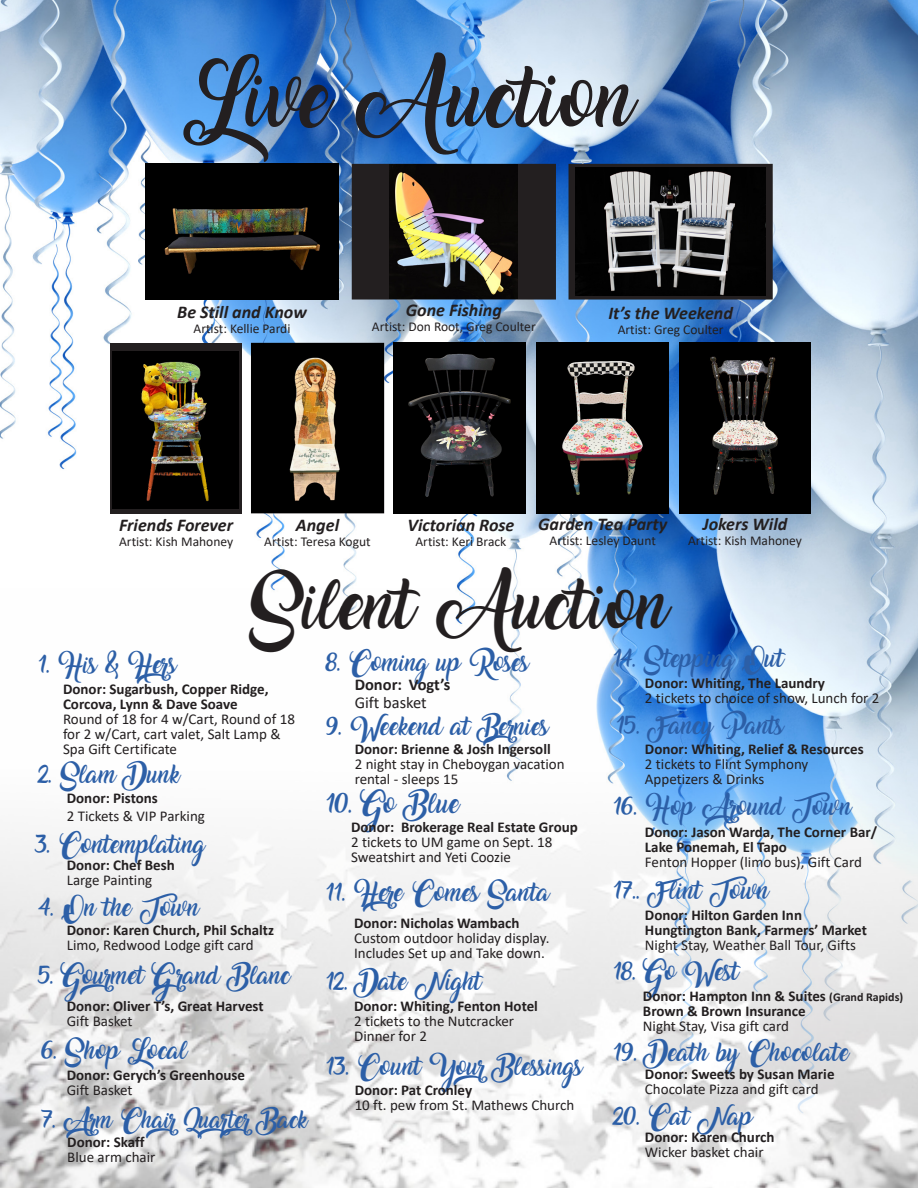
<style>
.page{position:relative;width:918px;height:1188px;background:#fff}
.page>*{position:absolute;margin:0;border:0;box-sizing:border-box;transform-origin:0 0}
.t1{font:54px "Amarillo";color:#231f20}
.t2{font:45px "Amarillo";color:#231f20}
.t3{font:italic 700 18px "Calibri";color:#231f20}
.t4{font:18px "Amarillo";color:#2c5fa7}
.t5{font:16.5px "Amarillo";color:#2c5fa7}
.t6{font:700 16.5px "Calibri";color:#231f20}
.t7{font:16.5px "Calibri";color:#231f20}
.t8{font:15.75px "Amarillo";color:#2c5fa7}
.t9{font:15px/15px "Calibri";color:#231f20}
.t10{font:700 15px/15px "Calibri";color:#231f20}
.t11{font:13.5px "Calibri";color:#231f20}
.s1{font-size:12px}
.s2{font-size:16.5px}
</style>
<div class="page">
<img style="left:0;top:0;width:918px;height:588px">
<div style="left:353px;top:165px;width:202px;height:134px;background:#231f20"></div>
<div style="left:352px;top:164px;width:204px;height:136px;border:2px solid #231f20"></div>
<div style="left:569px;top:165px;width:203px;height:134px;background:#231f20"></div>
<div style="left:569px;top:164px;width:204px;height:136px;border:2px solid #231f20"></div>
<img style="left:0;top:588px;width:918px;height:600px">
<img style="left:146px;top:164px;width:192px;height:136px">
<img style="left:394px;top:343px;width:131px;height:170px">
<img style="left:537px;top:343px;width:132px;height:170px">
<img style="left:680px;top:343px;width:130px;height:170px">
<div style="left:110px;top:343px;width:132px;height:170px;background:#231f20"></div>
<img style="left:112px;top:351px;width:127px;height:158px">
<div style="left:251px;top:343px;width:133px;height:170px;border:2px solid #231f20"></div>
<img style="left:575px;top:168px;width:191px;height:128px">
<img style="left:389px;top:164px;width:129px;height:135px">
<img style="left:252px;top:344px;width:131px;height:169px">
<p class="t1" style="left:184px;top:77px;width:452px">Live Auction</p>
<p class="t3" style="left:177px;top:299px;width:131px">Be Still and Know</p>
<p class="t11" style="left:194px;top:319px;width:98px">Artist: Kellie Pardi</p>
<p class="t3" style="left:406px;top:297px;width:98px">Gone Fishing</p>
<p class="t11" style="left:372px;top:317px;width:165px">Artist: Don Root, Greg Coulter</p>
<p class="t3" style="left:608px;top:300px;width:126px">It’s the Weekend</p>
<p class="t11" style="left:618px;top:320px;width:107px">Artist: Greg Coulter</p>
<p class="t3" style="left:119px;top:513px;width:115px">Friends Forever</p>
<p class="t11" style="left:119px;top:532px;width:116px">Artist: Kish Mahoney</p>
<p class="t3" style="left:296px;top:513px;width:45px">Angel</p>
<p class="t11" style="left:264px;top:532px;width:108px">Artist: Teresa Kogut</p>
<p class="t3" style="left:407px;top:513px;width:109px">Victorian Rose</p>
<p class="t11" style="left:416px;top:532px;width:92px">Artist: Keri Brack</p>
<p class="t3" style="left:538px;top:511px;width:131px">Garden Tea Party</p>
<p class="t11" style="left:550px;top:531px;width:108px">Artist: Lesley Daunt</p>
<p class="t3" style="left:703px;top:511px;width:86px">Jokers Wild</p>
<p class="t11" style="left:688px;top:531px;width:116px">Artist: Kish Mahoney</p>
<p class="t2" style="left:250px;top:587px;width:420px">Silent Auction</p>
<p class="t5" style="left:613px;top:651px;width:172px">14. Stepping Out</p>
<p class="t10" style="left:645px;top:676px;width:182px">Donor: Whiting, The Laundry</p>
<p class="t9" style="left:645px;top:690px;width:236px">2 tickets to choice of show, Lunch for 2</p>
<p class="t5" style="left:616px;top:719px;width:169px">15. Fancy Pants</p>
<p class="t10" style="left:645px;top:741px;width:220px">Donor: Whiting, Relief &amp; Resources</p>
<p class="t9" style="left:645px;top:756px;width:165px">2 tickets to Flint Symphony</p>
<p class="t9" style="left:645px;top:771px;width:121px">Appetizers &amp; Drinks</p>
<p class="t5" style="left:613px;top:800px;width:240px">16. Hop Around Town</p>
<p class="t10" style="left:645px;top:825px;width:234px">Donor: Jason Warda, The Corner Bar/<br>Lake Ponemah, El Tapo</p>
<p class="t9" style="left:645px;top:854px;width:219px">Fenton Hopper (limo bus), Gift Card</p>
<p class="t5" style="left:613px;top:884px;width:157px">17.. Flint Town</p>
<p class="t10" style="left:645px;top:907px;width:159px">Donor: Hilton Garden Inn</p>
<p class="t10" style="left:645px;top:922px;width:224px">Hungtington Bank, Farmers’ Market</p>
<p class="t9" style="left:645px;top:937px;width:212px">Night Stay, Weather Ball Tour, Gifts</p>
<p class="t5" style="left:613px;top:965px;width:127px">18. Go West</p>
<p class="t5" style="left:326px;top:655px;width:205px">8. Coming up Roses</p>
<p class="t5" style="left:38px;top:657px;width:160px">1. His &amp; Hers</p>
<p class="t10" style="left:63px;top:682px;width:207px">Donor: Sugarbush, Copper Ridge,</p>
<p class="t10" style="left:63px;top:697px;width:176px">Corcova, Lynn &amp; Dave Soave</p>
<p class="t9" style="left:63px;top:711px;width:233px">Round of 18 for 4 w/Cart, Round of 18</p>
<p class="t9" style="left:63px;top:726px;width:219px">for 2 w/Cart, cart valet, Salt Lamp &amp;</p>
<p class="t9" style="left:63px;top:741px;width:116px">Spa Gift Certificate</p>
<p class="t5" style="left:38px;top:768px;width:143px">2. Slam Dunk</p>
<p class="t10" style="left:67px;top:790px;width:93px">Donor: Pistons</p>
<p class="t9" style="left:67px;top:808px;width:140px">2 Tickets &amp; VIP Parking</p>
<p class="t6" style="left:355px;top:673px;width:97px">Donor: Vogt’s</p>
<p class="t7" style="left:355px;top:691px;width:74px">Gift basket</p>
<p class="t5" style="left:326px;top:719px;width:224px">9. Weekend at Bernies</p>
<p class="t10" style="left:355px;top:741px;width:198px">Donor: Brienne &amp; Josh Ingersoll</p>
<p class="t9" style="left:355px;top:756px;width:212px">2 night stay in Cheboygan vacation rental - sleeps 15</p>
<p class="t4" style="left:326px;top:796px;width:135px">10. Go Blue</p>
<p class="t10" style="left:351px;top:820px;width:228px">Donor: Brokerage Real Estate Group</p>
<p class="t9" style="left:351px;top:834px;width:203px">2 tickets to UM game on Sept. 18<br>Sweatshirt and Yeti Coozie</p>
<p class="t5" style="left:35px;top:837px;width:172px">3. Contemplating</p>
<p class="t10" style="left:67px;top:857px;width:110px">Donor: Chef Besh</p>
<p class="t9" style="left:67px;top:872px;width:87px">Large Painting</p>
<p class="t10" style="left:67px;top:923px;width:209px">Donor: Karen Church, Phil Schaltz</p>
<p class="t9" style="left:67px;top:938px;width:189px">Limo, Redwood Lodge gift card</p>
<p class="t5" style="left:326px;top:886px;width:225px">11. Here Comes Santa</p>
<p class="t10" style="left:354px;top:916px;width:167px">Donor: Nicholas Wambach</p>
<p class="t9" style="left:354px;top:931px;width:197px">Custom outdoor holiday display.<br>Includes Set up and Take down.</p>
<p class="t5" style="left:38px;top:901px;width:163px">4. On the Town</p>
<p class="t5" style="left:38px;top:968px;width:254px">5. Gourmet G rand Blanc</p>
<p class="t5" style="left:326px;top:975px;width:157px">12. Date Night</p>
<p class="t10" style="left:354px;top:999px;width:185px">Donor: Whiting, Fenton Hotel</p>
<p class="t9" style="left:354px;top:1013px;width:161px">2 tickets to the Nutcracker</p>
<p class="t9" style="left:354px;top:1028px;width:74px">Dinner for 2</p>
<p class="t10" style="left:643px;top:988px;width:262px">Donor: Hampton Inn &amp; Suites <span class="s1">(Grand Rapids)</span></p>
<p class="t10" style="left:643px;top:1003px;width:164px">Brown &amp; Brown Insurance</p>
<p class="t9" style="left:643px;top:1018px;width:148px">Night Stay, Visa gift card</p>
<p class="t5" style="left:613px;top:1045px;width:237px">19. Death by Chocolate</p>
<p class="t10" style="left:67px;top:998px;width:198px">Donor: Oliver T’s, Great Harvest</p>
<p class="t9" style="left:67px;top:1013px;width:67px">Gift Basket</p>
<p class="t5" style="left:41px;top:1044px;width:148px">6. Shop Local</p>
<p class="t10" style="left:67px;top:1068px;width:180px">Donor: Gerych’s Greenhouse</p>
<p class="t9" style="left:67px;top:1082px;width:67px">Gift Basket</p>
<p class="t5" style="left:326px;top:1060px;width:258px">13. Count YourBlessings</p>
<p class="t10" style="left:645px;top:1066px;width:191px">Donor: Sweets by Susan Marie</p>
<p class="t9" style="left:645px;top:1081px;width:175px">Chocolate Pizza and gift card</p>
<p class="t10" style="left:355px;top:1083px;width:119px">Donor: Pat Cronley</p>
<p class="t9" style="left:355px;top:1097px;width:221px">10 ft. pew from St. Mathews Church</p>
<p class="t5" style="left:613px;top:1109px;width:141px">20. Cat Nap</p>
<p class="t10" style="left:645px;top:1129px;width:131px">Donor: Karen Church</p>
<p class="t9" style="left:645px;top:1144px;width:120px">Wicker basket chair</p>
<p class="t8" style="left:41px;top:1114px;width:268px"><span class="s2">7.</span> Arm ChairQuarterBack</p>
<p class="t10" style="left:67px;top:1135px;width:79px">Donor: Skaff</p>
<p class="t9" style="left:67px;top:1149px;width:90px">Blue arm chair</p>
</div>
